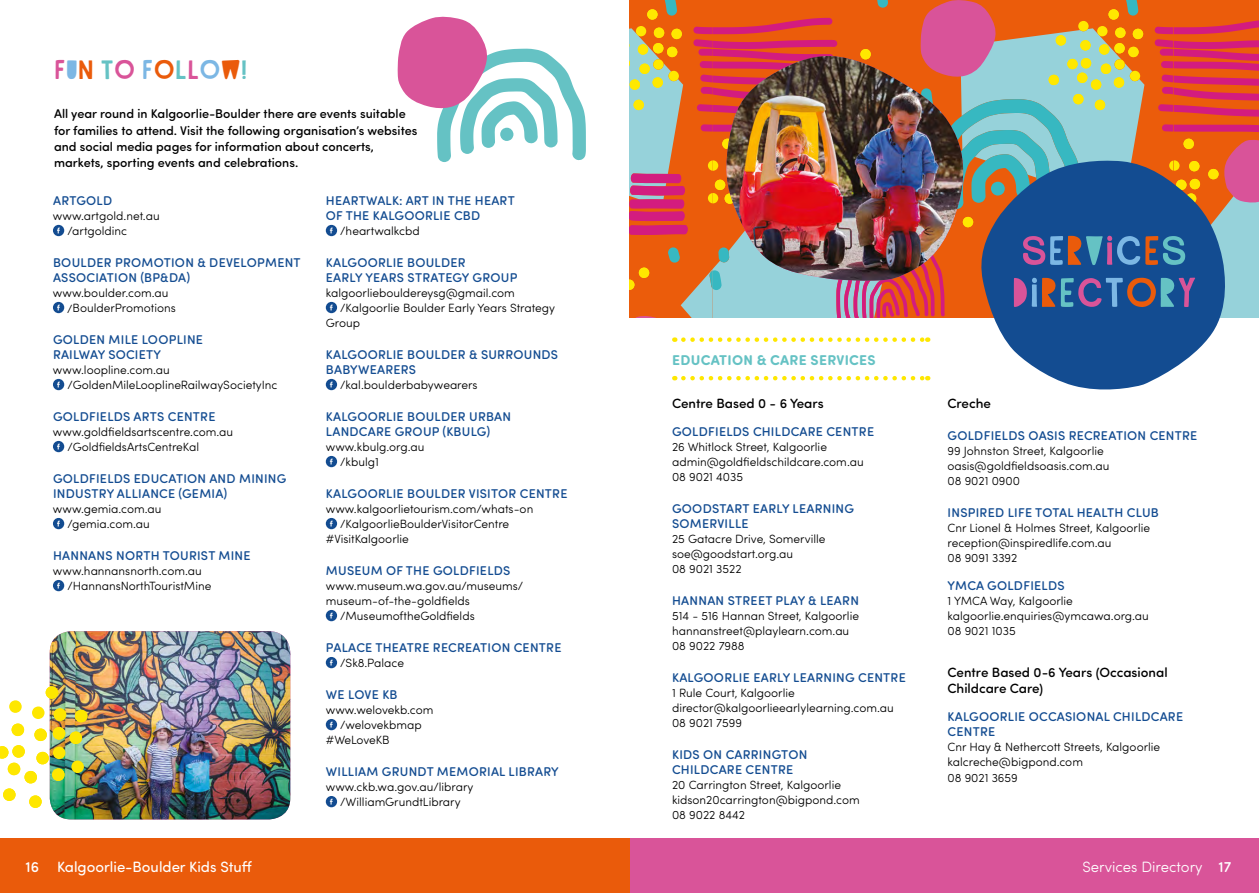
<style>
.page{position:relative;width:1259px;height:893px;background:#fff}
.page>*{position:absolute;margin:0;border:0;box-sizing:border-box;transform-origin:0 0}
.t1{font:51px/42px "Highflier";color:#d95499}
.t2{font:33px "Highflier";color:#d95499}
.t3{font:15px "Sofia Pro Soft";color:#fff}
.t4{font:300 15px "Sofia Pro Soft";color:#fff}
.t5{font:700 14.25px "Sofia Pro Soft";letter-spacing:.02em;color:#65c2c4}
.t6{font:500 13.5px/16.2px "Sofia Pro Soft";color:#000}
.t7{font:500 12.75px/15px "Sofia Pro Soft";letter-spacing:.02em;color:#134c91}
.t8{font:500 12.75px/16.2px "Sofia Pro Soft";color:#000}
.t9{font:300 12px/15px "Sofia Pro Soft";color:#000}
.s1{color:#7cb7e4}
.s2{color:#ea5b0b}
.s3{color:#65c2c4}
.s4{font-weight:500}
</style>
<div class="page">
<div style="left:629px;top:839px;width:630px;height:54px;background:#d95499"></div>
<div style="left:0;top:839px;width:629px;height:54px;background:#ea5b0b"></div>
<svg style="left:629px;top:0;width:630px;height:318px;background:#c87e62"></svg>
<div style="left:53px;top:225px;width:11px;height:11px;background:#134c91;border-radius:50%"></div>
<svg style="left:57px;top:228px;width:3px;height:5px"></svg>
<div style="left:53px;top:302px;width:11px;height:11px;background:#134c91;border-radius:50%"></div>
<svg style="left:57px;top:305px;width:3px;height:5px"></svg>
<div style="left:53px;top:379px;width:11px;height:11px;background:#134c91;border-radius:50%"></div>
<svg style="left:57px;top:382px;width:3px;height:5px"></svg>
<div style="left:53px;top:441px;width:11px;height:11px;background:#134c91;border-radius:50%"></div>
<svg style="left:57px;top:444px;width:3px;height:5px"></svg>
<div style="left:53px;top:518px;width:11px;height:11px;background:#134c91;border-radius:50%"></div>
<svg style="left:57px;top:521px;width:3px;height:5px"></svg>
<div style="left:53px;top:580px;width:11px;height:11px;background:#134c91;border-radius:50%"></div>
<svg style="left:57px;top:583px;width:3px;height:5px"></svg>
<div style="left:326px;top:225px;width:11px;height:11px;background:#134c91;border-radius:50%"></div>
<svg style="left:330px;top:228px;width:3px;height:5px"></svg>
<div style="left:326px;top:302px;width:11px;height:11px;background:#134c91;border-radius:50%"></div>
<svg style="left:330px;top:305px;width:3px;height:5px"></svg>
<div style="left:326px;top:379px;width:11px;height:11px;background:#134c91;border-radius:50%"></div>
<svg style="left:330px;top:382px;width:3px;height:5px"></svg>
<div style="left:326px;top:456px;width:11px;height:11px;background:#134c91;border-radius:50%"></div>
<svg style="left:330px;top:459px;width:3px;height:5px"></svg>
<div style="left:326px;top:518px;width:11px;height:11px;background:#134c91;border-radius:50%"></div>
<svg style="left:330px;top:521px;width:3px;height:5px"></svg>
<div style="left:326px;top:610px;width:11px;height:11px;background:#134c91;border-radius:50%"></div>
<svg style="left:330px;top:613px;width:3px;height:5px"></svg>
<div style="left:326px;top:657px;width:11px;height:11px;background:#134c91;border-radius:50%"></div>
<svg style="left:330px;top:660px;width:3px;height:5px"></svg>
<div style="left:326px;top:719px;width:11px;height:11px;background:#134c91;border-radius:50%"></div>
<svg style="left:330px;top:722px;width:3px;height:5px"></svg>
<div style="left:326px;top:796px;width:11px;height:11px;background:#134c91;border-radius:50%"></div>
<svg style="left:330px;top:799px;width:3px;height:5px"></svg>
<svg style="left:683px;top:337px;width:245px;height:5px"></svg>
<svg style="left:683px;top:376px;width:245px;height:4px"></svg>
<img style="left:50px;top:631px;width:240px;height:188px">
<img style="left:0;top:686px;width:88px;height:122px">
<svg style="left:397px;top:16px;width:189px;height:146px"></svg>
<svg style="left:978px;top:159px;width:251px;height:231px;background:#446894"></svg>
<img style="left:724px;top:56px;width:241px;height:225px">
<h2 class="t2" style="left:54px;top:54px;width:194px">F<span class="s1">U</span><span class="s2">N</span> <span class="s3">T</span>O <span class="s1">F</span><span class="s2">O</span><span class="s3">L</span>L<span class="s1">O</span><span class="s2">W</span><span class="s3">!</span></h2>
<p class="t8" style="left:54px;top:105px;width:365px">All year round in Kalgoorlie-Boulder there are events suitable for families to attend. Visit the following organisation’s websites and social media pages for information about concerts, markets, sporting events and celebrations.</p>
<p class="t7" style="left:53px;top:192px;width:61px">ARTGOLD</p>
<p class="t9" style="left:67px;top:207px;width:94px;text-indent:-14px">www.artgold.net.au /artgoldinc</p>
<p class="t7" style="left:53px;top:254px;width:249px">BOULDER PROMOTION &amp; DEVELOPMENT<br>ASSOCIATION (BP&amp;DA)</p>
<p class="t9" style="left:67px;top:284px;width:110px;text-indent:-14px">www.boulder.com.au /BoulderPromotions</p>
<p class="t7" style="left:53px;top:331px;width:151px">GOLDEN MILE LOOPLINE<br>RAILWAY SOCIETY</p>
<p class="t9" style="left:67px;top:361px;width:211px;text-indent:-14px">www.loopline.com.au /GoldenMileLooplineRailwaySocietyInc</p>
<p class="t7" style="left:53px;top:408px;width:164px">GOLDFIELDS ARTS CENTRE</p>
<p class="t9" style="left:67px;top:423px;width:167px;text-indent:-14px">www.goldfieldsartscentre.com.au /GoldfieldsArtsCentreKal</p>
<p class="t7" style="left:53px;top:470px;width:235px">GOLDFIELDS EDUCATION AND MINING<br>INDUSTRY ALLIANCE (GEMIA)</p>
<p class="t9" style="left:53px;top:500px;width:110px;text-align:center">www.gemia.com.au /gemia.com.au</p>
<p class="t7" style="left:53px;top:547px;width:199px">HANNANS NORTH TOURIST MINE</p>
<p class="t9" style="left:67px;top:562px;width:145px;text-indent:-14px">www.hannansnorth.com.au /HannansNorthTouristMine</p>
<p class="t7" style="left:326px;top:192px;width:190px">HEARTWALK: ART IN THE HEART<br>OF THE KALGOORLIE CBD</p>
<p class="t9" style="left:340px;top:222px;width:81px">/heartwalkcbd</p>
<p class="t7" style="left:326px;top:254px;width:193px">KALGOORLIE BOULDER<br>EARLY YEARS STRATEGY GROUP</p>
<p class="t9" style="left:326px;top:284px;width:191px">kalgoorliebouldereysg@gmail.com</p>
<p class="t9" style="left:340px;top:299px;width:216px">/Kalgoorlie Boulder Early Years Strategy</p>
<p class="t9" style="left:326px;top:314px;width:36px">Group</p>
<p class="t7" style="left:326px;top:346px;width:234px">KALGOORLIE BOULDER &amp; SURROUNDS<br>BABYWEARERS</p>
<p class="t9" style="left:340px;top:376px;width:139px">/kal.boulderbabywearers</p>
<p class="t7" style="left:326px;top:408px;width:187px">KALGOORLIE BOULDER URBAN<br>LANDCARE GROUP (KBULG)</p>
<p class="t9" style="left:340px;top:438px;width:86px;text-indent:-14px">www.kbulg.org.au /kbulg1</p>
<p class="t7" style="left:326px;top:485px;width:243px">KALGOORLIE BOULDER VISITOR CENTRE</p>
<p class="t9" style="left:326px;top:500px;width:209px">www.kalgoorlietourism.com/whats-on</p>
<p class="t9" style="left:340px;top:515px;width:170px">/KalgoorlieBoulderVisitorCentre</p>
<p class="t9" style="left:326px;top:530px;width:85px">#VisitKalgoorlie</p>
<p class="t7" style="left:326px;top:562px;width:186px">MUSEUM OF THE GOLDFIELDS</p>
<p class="t9" style="left:326px;top:577px;width:199px">www.museum.wa.gov.au/museums/</p>
<p class="t9" style="left:326px;top:592px;width:145px">museum-of-the-goldfields</p>
<p class="t9" style="left:340px;top:607px;width:136px">/MuseumoftheGoldfields</p>
<p class="t7" style="left:326px;top:639px;width:237px">PALACE THEATRE RECREATION CENTRE</p>
<p class="t9" style="left:340px;top:654px;width:65px">/Sk8.Palace</p>
<p class="t7" style="left:326px;top:686px;width:73px">WE LOVE KB</p>
<p class="t9" style="left:326px;top:701px;width:109px">www.welovekb.com</p>
<p class="t9" style="left:340px;top:716px;width:83px">/welovekbmap</p>
<p class="t9" style="left:326px;top:731px;width:65px">#WeLoveKB</p>
<p class="t7" style="left:326px;top:763px;width:234px">WILLIAM GRUNDT MEMORIAL LIBRARY</p>
<p class="t9" style="left:326px;top:778px;width:149px;text-align:center">www.ckb.wa.gov.au/library /WilliamGrundtLibrary</p>
<p class="t5" style="left:672px;top:350px;width:205px">EDUCATION &amp; CARE SERVICES</p>
<p class="t6" style="left:672px;top:394px;width:153px">Centre Based 0 - 6 Years</p>
<p class="t7" style="left:672px;top:423px;width:203px">GOLDFIELDS CHILDCARE CENTRE</p>
<p class="t9" style="left:672px;top:439px;width:193px">26 Whitlock Street, Kalgoorlie admin@goldfieldschildcare.com.au<br>08 9021 4035</p>
<p class="t7" style="left:672px;top:500px;width:183px">GOODSTART EARLY LEARNING<br>SOMERVILLE</p>
<p class="t9" style="left:672px;top:531px;width:155px">25 Gatacre Drive, Somerville soe@goodstart.org.au<br>08 9021 3522</p>
<p class="t7" style="left:672px;top:592px;width:188px">HANNAN STREET PLAY &amp; LEARN</p>
<p class="t9" style="left:672px;top:608px;width:188px">514 - 516 Hannan Street, Kalgoorlie hannanstreet@playlearn.com.au<br>08 9022 7988</p>
<p class="t7" style="left:672px;top:669px;width:235px">KALGOORLIE EARLY LEARNING CENTRE</p>
<p class="t9" style="left:672px;top:685px;width:223px">1 Rule Court, Kalgoorlie director@kalgoorlieearlylearning.com.au<br>08 9021 7599</p>
<p class="t7" style="left:672px;top:746px;width:137px">KIDS ON CARRINGTON<br>CHILDCARE CENTRE</p>
<p class="t9" style="left:672px;top:777px;width:189px">20 Carrington Street, Kalgoorlie kidson20carrington@bigpond.com<br>08 9022 8442</p>
<h1 class="t1" style="left:1011px;top:230px;width:187px">S<span class="s1">E</span><span class="s2">R</span><span class="s3">V</span>I<span class="s1">C</span><span class="s2">E</span><span class="s3">S<br></span>D<span class="s1">I</span><span class="s2">R</span><span class="s3">E</span>C<span class="s1">T</span><span class="s2">O</span><span class="s3">R</span>Y</h1>
<p class="t6" style="left:947px;top:394px;width:45px">Creche</p>
<p class="t7" style="left:947px;top:427px;width:251px">GOLDFIELDS OASIS RECREATION CENTRE</p>
<p class="t9" style="left:947px;top:443px;width:163px">99 Johnston Street, Kalgoorlie oasis@goldfieldsoasis.com.au<br>08 9021 0900</p>
<p class="t7" style="left:947px;top:504px;width:213px">INSPIRED LIFE TOTAL HEALTH CLUB</p>
<p class="t9" style="left:947px;top:520px;width:204px">Cnr Lionel &amp; Holmes Street, Kalgoorlie reception@inspiredlife.com.au<br>08 9091 3392</p>
<p class="t7" style="left:947px;top:577px;width:119px">YMCA GOLDFIELDS</p>
<p class="t9" style="left:947px;top:593px;width:203px">1 YMCA Way, Kalgoorlie kalgoorlie.enquiries@ymcawa.org.au<br>08 9021 1035</p>
<p class="t6" style="left:947px;top:663px;width:222px">Centre Based 0-6 Years (Occasional<br>Childcare Care)</p>
<p class="t7" style="left:947px;top:708px;width:237px">KALGOORLIE OCCASIONAL CHILDCARE<br>CENTRE</p>
<p class="t9" style="left:947px;top:738px;width:214px">Cnr Hay &amp; Nethercott Streets, Kalgoorlie kalcreche@bigpond.com</p>
<p class="t9" style="left:947px;top:770px;width:72px">08 9021 3659</p>
<p class="t3" style="left:26px;top:856px;width:228px"><span class="s4">16</span> Kalgoorlie-Boulder Kids Stuff</p>
<p class="t4" style="left:1082px;top:856px;width:150px">Services Directory <span class="s4">17</span></p>
</div>
